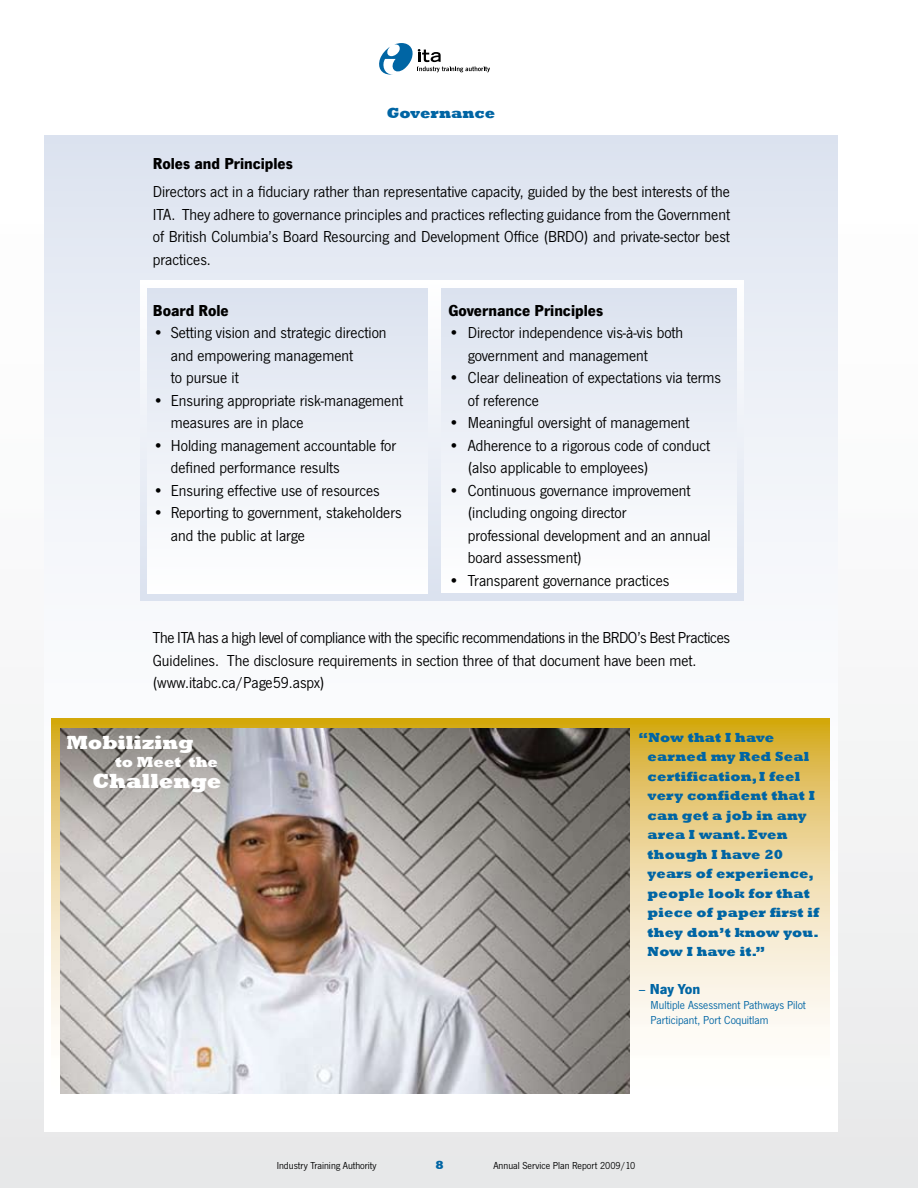
<style>
.page{position:relative;width:918px;height:1188px;background:#fff}
.page>*{position:absolute;margin:0;border:0;box-sizing:border-box;transform-origin:0 0}
.t1{font:800 21px "Rockwell";color:#fff}
.t2{font:800 19.5px "Rockwell";color:#fff}
.t3{font:16.5px/22.5px "News Gothic T";color:#000}
.t4{font:700 16.5px "News Gothic T";color:#000}
.t5{font:800 15px "Rockwell";color:#0065a4}
.t6{font:800 15px "Rockwell";color:#fff}
.t7{font:700 15px "News Gothic T";color:#0065a4}
.t8{font:800 13.5px/19.5px "Rockwell";letter-spacing:.015em;color:#0065a4}
.t9{font:12px/15px "News Gothic T";color:#0065a4}
.t10{font:800 12px "Rockwell";color:#0065a4}
.t11{font:10.5px "News Gothic T";color:#000}
.s1{font-weight:400}
</style>
<div class="page">
<div style="left:0;top:0;width:918px;height:1188px;background:linear-gradient(to bottom,#fff,#eaebec)"></div>
<div style="left:44px;top:136px;width:794px;height:995px;background:linear-gradient(to bottom,#e3e8f2,#fff)"></div>
<svg style="left:377px;top:43px;width:113px;height:33px"></svg>
<svg style="left:140px;top:280px;width:603px;height:321px"></svg>
<div style="left:441px;top:289px;width:296px;height:304px;background:linear-gradient(to bottom,#dbe2ef,#fff)"></div>
<div style="left:148px;top:288px;width:280px;height:306px;background:linear-gradient(to bottom,#dbe2ef,#fff)"></div>
<svg style="left:51px;top:718px;width:779px;height:395px"></svg>
<img style="left:60px;top:729px;width:570px;height:364px">
<p class="t5" style="left:387px;top:105px;width:110px">Governance</p>
<p class="t4" style="left:153px;top:154px;width:142px">Roles and Principles</p>
<p class="t3" style="left:153px;top:180px;width:579px;text-align:justify">Directors act in a fiduciary rather than representative capacity, guided by the best interests of the ITA. They adhere to governance principles and practices reflecting guidance from the Government of British Columbia’s Board Resourcing and Development Office (BRDO) and private-sector best practices.</p>
<p class="t4" style="left:153px;top:301px;width:78px">Board Role</p>
<p class="t4" style="left:448px;top:301px;width:156px">Governance Principles</p>
<p class="t3" style="left:153px;top:321px;width:235px">• Setting vision and strategic direction</p>
<p class="t3" style="left:448px;top:321px;width:236px">• Director independence vis-à-vis both</p>
<p class="t3" style="left:171px;top:344px;width:184px">and empowering management</p>
<p class="t3" style="left:468px;top:344px;width:182px">government and management</p>
<p class="t3" style="left:171px;top:366px;width:69px">to pursue it</p>
<p class="t3" style="left:448px;top:366px;width:274px">• Clear delineation of expectations via terms</p>
<p class="t3" style="left:153px;top:389px;width:252px">• Ensuring appropriate risk-management</p>
<p class="t3" style="left:468px;top:389px;width:73px">of reference</p>
<p class="t3" style="left:171px;top:411px;width:134px">measures are in place</p>
<p class="t3" style="left:448px;top:411px;width:243px">• Meaningful oversight of management</p>
<p class="t3" style="left:153px;top:434px;width:245px">• Holding management accountable for</p>
<p class="t3" style="left:448px;top:434px;width:263px">• Adherence to a rigorous code of conduct</p>
<p class="t3" style="left:171px;top:456px;width:170px">defined performance results</p>
<p class="t3" style="left:468px;top:456px;width:182px">(also applicable to employees)</p>
<p class="t3" style="left:153px;top:479px;width:228px">• Ensuring effective use of resources</p>
<p class="t3" style="left:448px;top:479px;width:244px">• Continuous governance improvement</p>
<p class="t3" style="left:153px;top:501px;width:250px">• Reporting to government, stakeholders</p>
<p class="t3" style="left:468px;top:501px;width:160px">(including ongoing director</p>
<p class="t3" style="left:171px;top:524px;width:136px">and the public at large</p>
<p class="t3" style="left:468px;top:524px;width:244px">professional development and an annual board assessment)</p>
<p class="t3" style="left:448px;top:569px;width:223px">• Transparent governance practices</p>
<p class="t3" style="left:153px;top:626px;width:579px">The ITA has a high level of compliance with the specific recommendations in the BRDO’s Best Practices<br>Guidelines. The disclosure requirements in section three of that document have been met. (www.itabc.ca/Page59.aspx)</p>
<p class="t2" style="left:66px;top:731px;width:129px">Mobilizing</p>
<p class="t6" style="left:115px;top:753px;width:104px">to Meet the</p>
<p class="t1" style="left:93px;top:768px;width:130px">Challenge</p>
<p class="t8" style="left:648px;top:727px;width:173px;text-indent:-9px">“Now that I have earned my Red Seal certification, I feel very confident that I can get a job in any area I want. Even though I have 20 years of experience, people look for that piece of paper first if they don’t know you.<br>Now I have it.”</p>
<p class="t7" style="left:639px;top:980px;width:63px"><span class="s1">–</span> Nay Yon</p>
<p class="t9" style="left:651px;top:997px;width:157px">Multiple Assessment Pathways Pilot<br>Participant, Port Coquitlam</p>
<p class="t11" style="left:277px;top:1160px;width:101px">Industry Training Authority</p>
<p class="t10" style="left:435px;top:1158px;width:10px">8</p>
<p class="t11" style="left:494px;top:1160px;width:143px">Annual Service Plan Report 2009/10</p>
</div>
